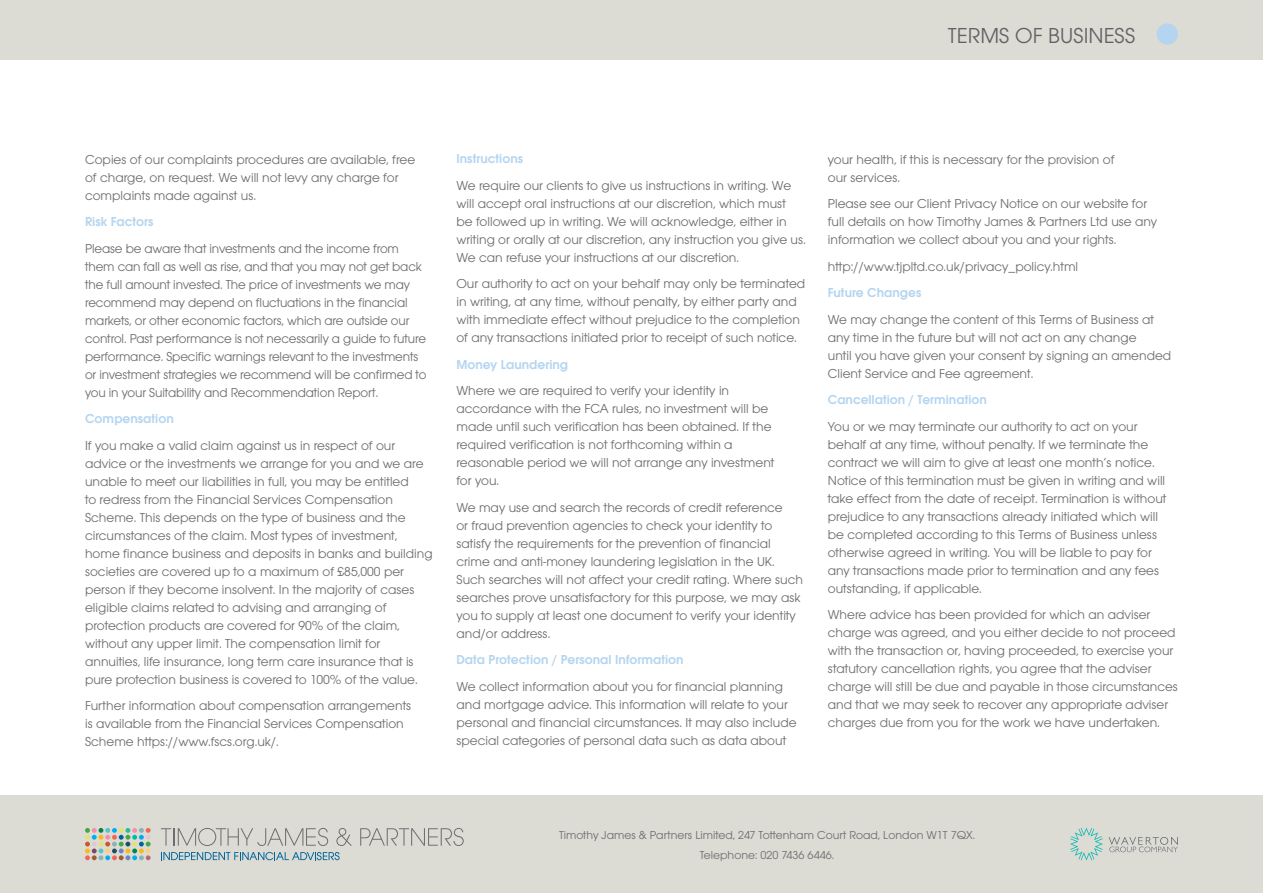
<style>
.page{position:relative;width:1263px;height:893px;background:#fff}
.page>*{position:absolute;margin:0;border:0;box-sizing:border-box;transform-origin:0 0}
.t1{font:22.5px "Avant Garde Gothic Itc T";color:#636366}
.t2{font:13.5px/18px "Avant Garde Gothic Itc T";color:#6c6d70}
.t3{font:600 13.5px "Avant Garde Gothic Itc T";color:#b4d5f0}
.t4{font:12px/19.5px "Avant Garde Gothic Itc T";color:#6c6d70;text-align:center}
</style>
<div class="page">
<div style="left:0;top:0;width:1263px;height:60px;background:#dcdcd4"></div>
<div style="left:0;top:795px;width:1263px;height:98px;background:#dcdcd4"></div>
<svg style="left:1070px;top:828px;width:32px;height:32px"></svg>
<svg style="left:1108px;top:837px;width:70px;height:15px"></svg>
<svg style="left:85px;top:828px;width:66px;height:32px"></svg>
<svg style="left:161px;top:828px;width:167px;height:18px"></svg>
<svg style="left:336px;top:828px;width:16px;height:18px"></svg>
<svg style="left:360px;top:828px;width:104px;height:18px"></svg>
<svg style="left:161px;top:852px;width:179px;height:8px"></svg>
<div style="left:1157px;top:23px;width:21px;height:22px;background:#b4d5f0;border-radius:50%"></div>
<p class="t1" style="left:948px;top:22px;width:189px">TERMS OF BUSINESS</p>
<p class="t2" style="left:85px;top:150px;width:332px">Copies of our complaints procedures are available, free of charge, on request. We will not levy any charge for complaints made against us.</p>
<p class="t3" style="left:85px;top:214px;width:70px">Risk Factors</p>
<p class="t2" style="left:85px;top:239px;width:343px">Please be aware that investments and the income from them can fall as well as rise, and that you may not get back the full amount invested. The price of investments we may recommend may depend on fluctuations in the financial markets, or other economic factors, which are outside our control. Past performance is not necessarily a guide to future performance. Specific warnings relevant to the investments or investment strategies we recommend will be confirmed to you in your Suitability and Recommendation Report.</p>
<p class="t3" style="left:85px;top:411px;width:90px">Compensation</p>
<p class="t2" style="left:85px;top:436px;width:349px">If you make a valid claim against us in respect of our advice or the investments we arrange for you and we are unable to meet our liabilities in full, you may be entitled<br>to redress from the Financial Services Compensation Scheme. This depends on the type of business and the circumstances of the claim. Most types of investment, home finance business and deposits in banks and building societies are covered up to a maximum of £85,000 per person if they become insolvent. In the majority of cases eligible claims related to advising and arranging of protection products are covered for 90% of the claim, without any upper limit. The compensation limit for annuities, life insurance, long term care insurance that is pure protection business is covered to 100% of the value.</p>
<p class="t2" style="left:85px;top:696px;width:328px">Further information about compensation arrangements is available from the Financial Services Compensation<br>Scheme https://www.fscs.org.uk/.</p>
<p class="t3" style="left:456px;top:151px;width:68px">Instructions</p>
<p class="t2" style="left:456px;top:176px;width:351px">We require our clients to give us instructions in writing. We will accept oral instructions at our discretion, which must<br>be followed up in writing. We will acknowledge, either in writing or orally at our discretion, any instruction you give us.<br>We can refuse your instructions at our discretion.</p>
<p class="t2" style="left:456px;top:275px;width:350px">Our authority to act on your behalf may only be terminated in writing, at any time, without penalty, by either party and with immediate effect without prejudice to the completion of any transactions initiated prior to receipt of such notice.</p>
<p class="t3" style="left:456px;top:356px;width:113px">Money Laundering</p>
<p class="t2" style="left:456px;top:382px;width:319px">Where we are required to verify your identity in accordance with the FCA rules, no investment will be made until such verification has been obtained. If the required verification is not forthcoming within a reasonable period we will not arrange any investment for you.</p>
<p class="t2" style="left:456px;top:498px;width:348px">We may use and search the records of credit reference<br>or fraud prevention agencies to check your identity to satisfy the requirements for the prevention of financial crime and anti-money laundering legislation in the UK.<br>Such searches will not affect your credit rating. Where such searches prove unsatisfactory for this purpose, we may ask you to supply at least one document to verify your identity and/or address.</p>
<p class="t3" style="left:456px;top:652px;width:229px">Data Protection / Personal Information</p>
<p class="t2" style="left:456px;top:677px;width:342px">We collect information about you for financial planning and mortgage advice. This information will relate to your personal and financial circumstances. It may also include special categories of personal data such as data about</p>
<p class="t2" style="left:828px;top:150px;width:288px">your health, if this is necessary for the provision of our services.</p>
<p class="t2" style="left:828px;top:194px;width:331px">Please see our Client Privacy Notice on our website for full details on how Timothy James &amp; Partners Ltd use any information we collect about you and your rights.</p>
<p class="t2" style="left:828px;top:257px;width:252px">http://www.tjpltd.co.uk/privacy_policy.html</p>
<p class="t3" style="left:828px;top:285px;width:95px">Future Changes</p>
<p class="t2" style="left:828px;top:310px;width:345px">We may change the content of this Terms of Business at any time in the future but will not act on any change<br>until you have given your consent by signing an amended Client Service and Fee agreement.</p>
<p class="t3" style="left:828px;top:392px;width:161px">Cancellation / Termination</p>
<p class="t2" style="left:828px;top:417px;width:340px">You or we may terminate our authority to act on your behalf at any time, without penalty. If we terminate the contract we will aim to give at least one month’s notice.<br>Notice of this termination must be given in writing and will take effect from the date of receipt. Termination is without prejudice to any transactions already initiated which will be completed according to this Terms of Business unless otherwise agreed in writing. You will be liable to pay for any transactions made prior to termination and any fees outstanding, if applicable.</p>
<p class="t2" style="left:828px;top:605px;width:352px">Where advice has been provided for which an adviser charge was agreed, and you either decide to not proceed with the transaction or, having proceeded, to exercise your statutory cancellation rights, you agree that the adviser charge will still be due and payable in those circumstances and that we may seek to recover any appropriate adviser charges due from you for the work we have undertaken.</p>
<p class="t4" style="left:559px;top:825px;width:417px">Timothy James &amp; Partners Limited, 247 Tottenham Court Road, London W1T 7QX.<br>Telephone: 020 7436 6446.</p>
</div>
